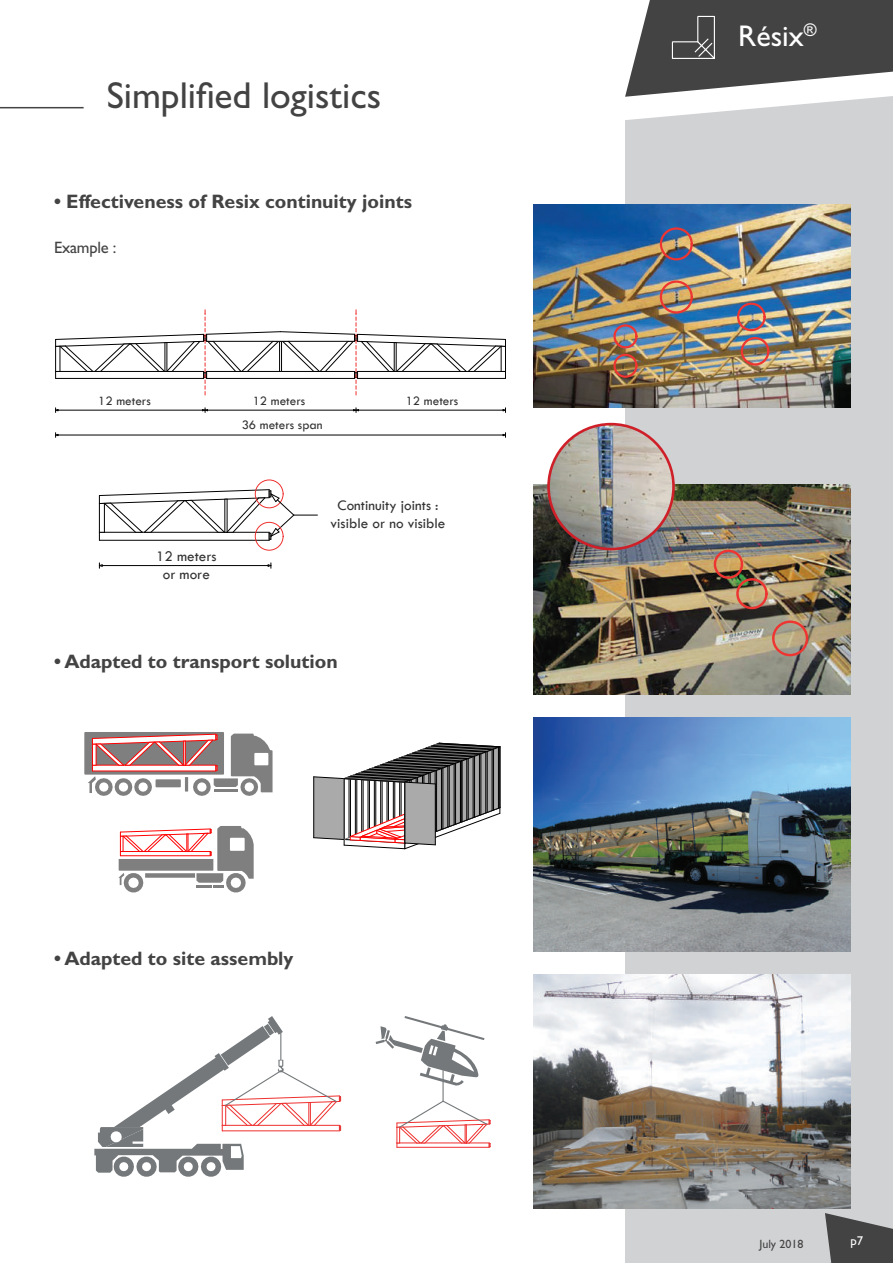
<style>
.page{position:relative;width:893px;height:1263px;background:#fff}
.page>*{position:absolute;margin:0;border:0;box-sizing:border-box;transform-origin:0 0}
.t1{font:37.5px "Gill Sans Std";color:#434343}
.t2{font:30px "Gill Sans Std";color:#fff}
.t3{font:700 19.5px "Gill Sans Std";color:#434343}
.t4{font:16.5px "Gill Sans Std";letter-spacing:-.015em;color:#434343}
.t5{font:15.15px/18.1px "Tw Cen";color:#323232;text-align:center}
.t6{font:13.2px "Tw Cen";color:#323232}
.t7{font:12.75px "Gill Sans Std";color:#fff}
.t8{font:12px "Gill Sans Std";color:#434343}
</style>
<div class="page">
<div style="left:625px;top:54px;width:268px;height:1209px;background:#d1d2d4"></div>
<svg style="left:625px;top:97px;width:255px;height:23px"></svg>
<hr style="left:0;top:107px;width:84px;height:1px;background:#434343">
<svg style="left:825px;top:1213px;width:68px;height:50px"></svg>
<img style="left:534px;top:204px;width:316px;height:204px">
<img style="left:534px;top:485px;width:316px;height:210px">
<img style="left:534px;top:717px;width:316px;height:234px">
<img style="left:534px;top:974px;width:316px;height:235px">
<img style="left:549px;top:424px;width:124px;height:125px;border-radius:62px">
<div style="left:547px;top:423px;width:128px;height:127px;border:3px solid #cf1f28;border-radius:50%"></div>
<svg style="left:625px;top:0;width:268px;height:97px;background:#666"></svg>
<svg style="left:55px;top:310px;width:451px;height:85px"></svg>
<hr style="left:58px;top:435px;width:445px;height:1px;background:#000001">
<svg style="left:55px;top:433px;width:4px;height:4px"></svg>
<hr style="left:58px;top:410px;width:145px;height:1px;background:#000001">
<svg style="left:55px;top:408px;width:4px;height:4px"></svg>
<hr style="left:207px;top:410px;width:147px;height:1px;background:#000001">
<svg style="left:202px;top:408px;width:6px;height:4px"></svg>
<hr style="left:358px;top:410px;width:145px;height:1px;background:#000001">
<svg style="left:353px;top:408px;width:6px;height:4px"></svg>
<hr style="left:99px;top:540px;width:170px;height:1px;background:#000001">
<div style="left:255px;top:480px;width:28px;height:28px;border:1px solid #ee2f2d;border-radius:50%"></div>
<div style="left:255px;top:522px;width:28px;height:28px;border:1px solid #ee2f2d;border-radius:50%"></div>
<hr style="left:102px;top:565px;width:166px;height:1px;background:#000001">
<svg style="left:99px;top:563px;width:4px;height:5px"></svg>
<svg style="left:268px;top:563px;width:4px;height:5px"></svg>
<svg style="left:99px;top:489px;width:218px;height:51px"></svg>
<svg style="left:313px;top:743px;width:188px;height:106px"></svg>
<hr style="left:405px;top:782px;width:1px;height:61px;background:#000">
<svg style="left:84px;top:732px;width:189px;height:64px"></svg>
<svg style="left:118px;top:826px;width:136px;height:66px"></svg>
<svg style="left:376px;top:1016px;width:108px;height:69px"></svg>
<hr style="left:442px;top:1070px;width:2px;height:31px;background:#74787a">
<hr style="left:397px;top:1147px;width:92px;height:1px;background:#ee2f2d">
<svg style="left:396px;top:1100px;width:95px;height:47px"></svg>
<svg style="left:94px;top:1016px;width:247px;height:161px"></svg>
<div style="left:660px;top:227px;width:33px;height:33px;border:2px solid #ee3532;border-radius:50%"></div>
<div style="left:660px;top:280px;width:33px;height:34px;border:2px solid #ee3532;border-radius:50%"></div>
<div style="left:737px;top:303px;width:29px;height:28px;border:2px solid #ee3532;border-radius:50%"></div>
<div style="left:741px;top:337px;width:28px;height:29px;border:2px solid #ee3532;border-radius:50%"></div>
<div style="left:613px;top:324px;width:24px;height:24px;border:2px solid #ee3532;border-radius:50%"></div>
<div style="left:613px;top:354px;width:24px;height:24px;border:2px solid #ee3532;border-radius:50%"></div>
<div style="left:772px;top:620px;width:36px;height:36px;border:2px solid #ee3532;border-radius:50%"></div>
<div style="left:736px;top:578px;width:32px;height:31px;border:2px solid #ee3532;border-radius:50%"></div>
<div style="left:714px;top:550px;width:29px;height:29px;border:2px solid #ee3532;border-radius:50%"></div>
<h1 class="t1" style="left:107px;top:74px;width:276px">Simplified logistics</h1>
<p class="t3" style="left:54px;top:190px;width:359px">• Effectiveness of Resix continuity joints</p>
<p class="t4" style="left:54px;top:238px;width:64px">Example :</p>
<p class="t6" style="left:98px;top:393px;width:54px">12 meters</p>
<p class="t6" style="left:253px;top:393px;width:54px">12 meters</p>
<p class="t6" style="left:406px;top:393px;width:54px">12 meters</p>
<p class="t6" style="left:242px;top:417px;width:83px">36 meters span</p>
<p class="t5" style="left:156px;top:547px;width:62px">12 meters or more</p>
<p class="t5" style="left:331px;top:496px;width:116px">Continuity joints : visible or no visible</p>
<p class="t3" style="left:54px;top:650px;width:285px">• Adapted to transport solution</p>
<p class="t3" style="left:54px;top:947px;width:241px">• Adapted to site assembly</p>
<h2 class="t2" style="left:738px;top:19px;width:80px">Résix<sup>®</sup></h2>
<p class="t8" style="left:760px;top:1237px;width:45px">July 2018</p>
<p class="t7" style="left:850px;top:1233px;width:14px">p7</p>
</div>
